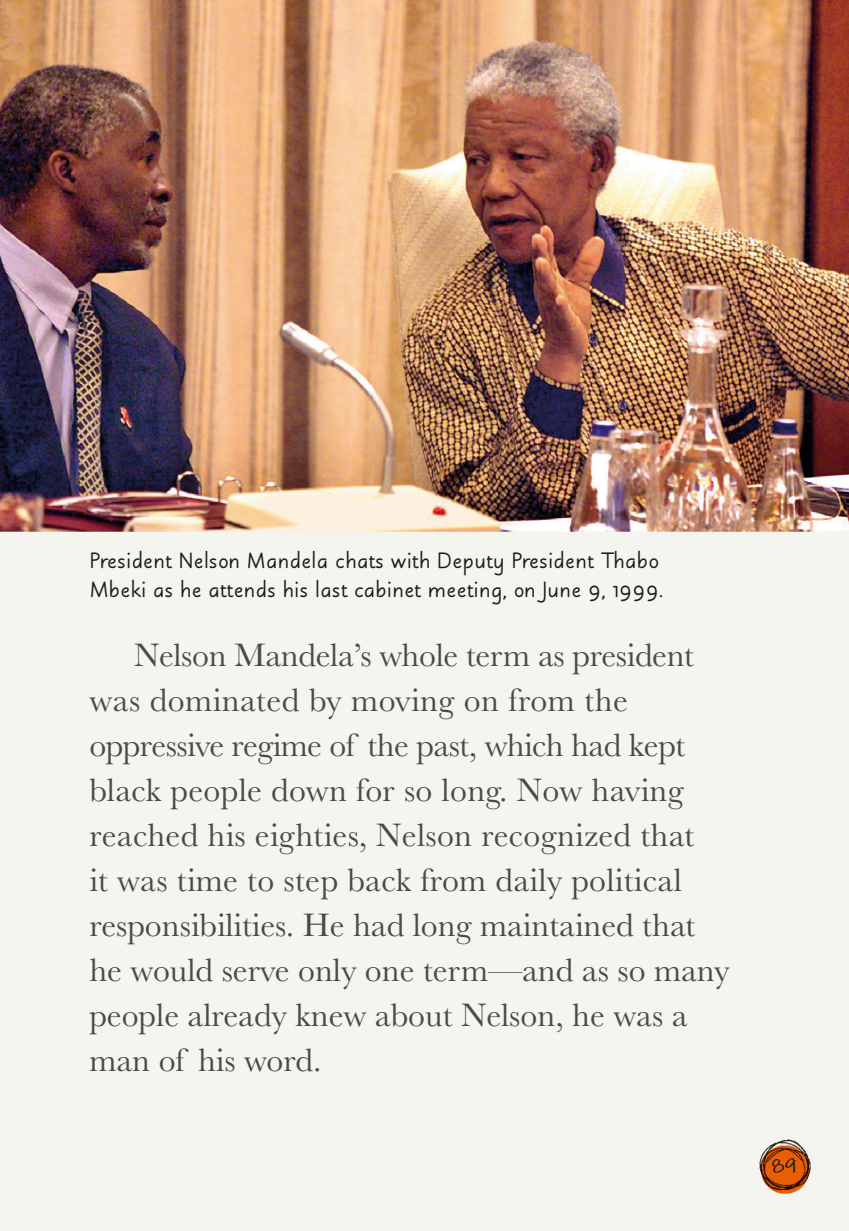
<style>
.page{position:relative;width:849px;height:1231px;background:#fff}
.page>*{position:absolute;margin:0;border:0;box-sizing:border-box;transform-origin:0 0}
.t1{font:33.75px/45px "Baskerville MT Pro";color:#4a4a49}
.t2{font:700 24.75px/29.2px "Julius Primary Std";color:#1c1c1a}
.t3{font:700 18px "Lindsey Pro";color:#1c1c1a}
</style>
<div class="page">
<img style="left:0;top:0;width:848px;height:1231px">
<p class="t2" style="left:89px;top:546px;width:575px">President Nelson Mandela chats with Deputy President Thabo<br>Mbeki as he attends his last cabinet meeting, on June 9, 1999.</p>
<p class="t1" style="left:89px;top:633px;width:641px;text-indent:45px">Nelson Mandela’s whole term as president was dominated by moving on from the oppressive regime of the past, which had kept black people down for so long. Now having reached his eighties, Nelson recognized that<br>it was time to step back from daily political responsibilities. He had long maintained that he would serve only one term—and as so many people already knew about Nelson, he was a man of his word.</p>
<p class="t3" style="left:771px;top:1152px;width:27px">89</p>
</div>
